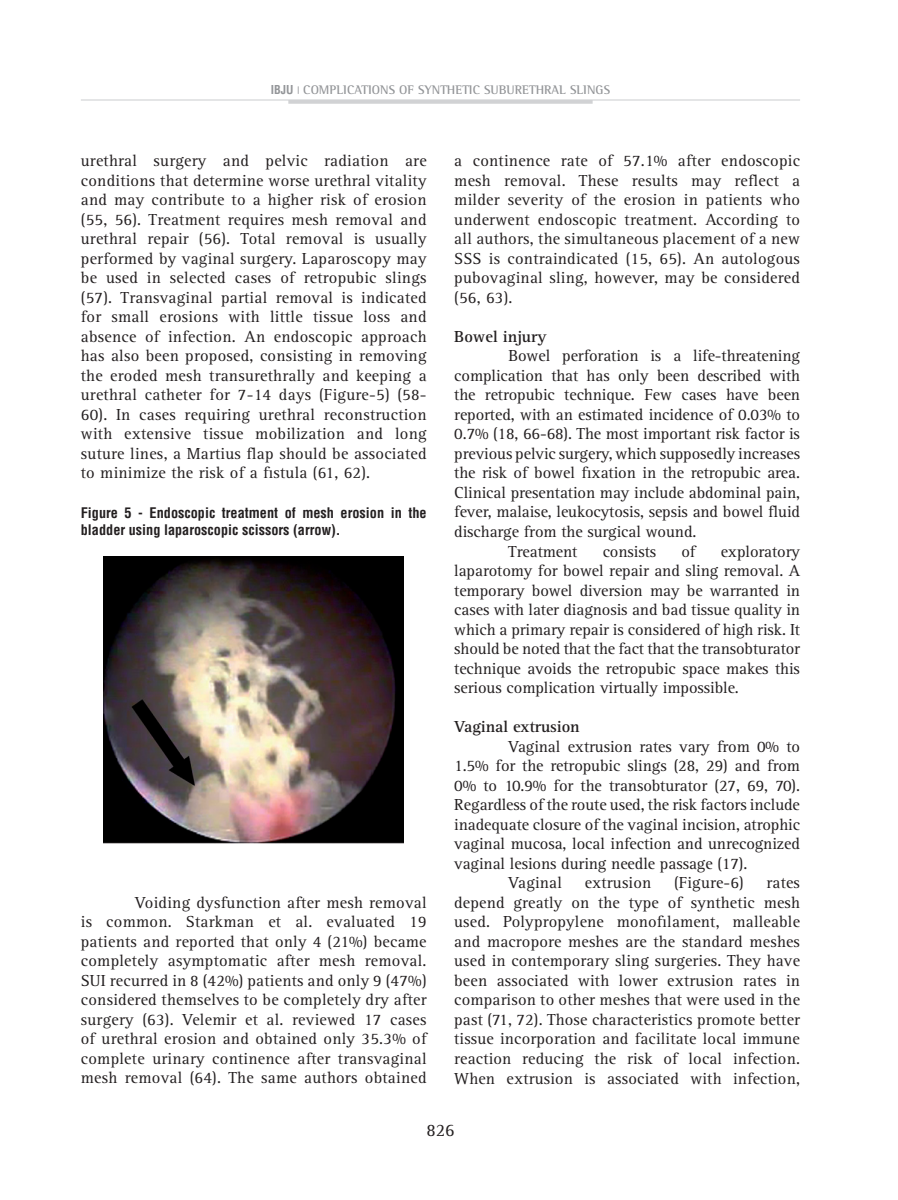
<style>
.page{position:relative;width:898px;height:1200px;background:#fff}
.page>*{position:absolute;margin:0;border:0;box-sizing:border-box;transform-origin:0 0}
.t1{font:18px "Rotis Serif";color:#231f20}
.t2{font:16.5px/19.5px "Rotis Serif";letter-spacing:-.005em;color:#231f20;text-align:justify}
.t3{font:700 16.5px "Rotis Serif";letter-spacing:-.005em;color:#231f20}
.t4{font:700 condensed 14.25px/17.1px "Helvetica";color:#231f20}
.t5{font:700 12.75px "Rotis Semi Serif";color:#939598}
.s1{font-family:"Helvetica";font-stretch:condensed;font-size:12px}
</style>
<div class="page">
<hr style="left:81px;top:99px;width:718px;height:2px;background:#dcdddf">
<hr style="left:288px;top:100px;width:304px;height:4px;background:#d1d2d4">
<img style="left:103px;top:556px;width:300px;height:287px">
<p class="t5" style="left:270px;top:82px;width:341px"><span class="s1">ibju</span> <sup>|</sup> COMPLICATIONS OF SYNTHETIC SUBURETHRAL SLINGS</p>
<p class="t2" style="left:81px;top:151px;width:347px">urethral surgery and pelvic radiation are conditions that determine worse urethral vitality and may contribute to a higher risk of erosion (55, 56). Treatment requires mesh removal and urethral repair (56). Total removal is usually performed by vaginal surgery. Laparoscopy may be used in selected cases of retropubic slings (57). Transvaginal partial removal is indicated for small erosions with little tissue loss and absence of infection. An endoscopic approach has also been proposed, consisting in removing the eroded mesh transurethrally and keeping a urethral catheter for 7-14 days (Figure-5) (58- 60). In cases requiring urethral reconstruction with extensive tissue mobilization and long suture lines, a Martius flap should be associated to minimize the risk of a fistula (61, 62).</p>
<p class="t4" style="left:81px;top:504px;width:347px">Figure 5 - Endoscopic treatment of mesh erosion in the bladder using laparoscopic scissors (arrow).</p>
<p class="t2" style="left:81px;top:892px;width:347px;text-indent:54px">Voiding dysfunction after mesh removal is common. Starkman et al. evaluated 19 patients and reported that only 4 (21%) became completely asymptomatic after mesh removal.<br>SUI recurred in 8 (42%) patients and only 9 (47%) considered themselves to be completely dry after surgery (63). Velemir et al. reviewed 17 cases of urethral erosion and obtained only 35.3% of complete urinary continence after transvaginal mesh removal (64). The same authors obtained</p>
<p class="t2" style="left:454px;top:151px;width:347px">a continence rate of 57.1% after endoscopic mesh removal. These results may reflect a milder severity of the erosion in patients who underwent endoscopic treatment. According to all authors, the simultaneous placement of a new SSS is contraindicated (15, 65). An autologous pubovaginal sling, however, may be considered (56, 63).</p>
<p class="t3" style="left:454px;top:326px;width:94px">Bowel injury</p>
<p class="t2" style="left:508px;top:346px;width:293px">Bowel perforation is a life-threatening</p>
<p class="t2" style="left:454px;top:366px;width:347px">complication that has only been described with</p>
<p class="t2" style="left:454px;top:385px;width:347px">the retropubic technique. Few cases have been</p>
<p class="t2" style="left:454px;top:405px;width:347px">reported, with an estimated incidence of 0.03% to</p>
<p class="t2" style="left:454px;top:424px;width:347px">0.7% (18, 66-68). The most important risk factor is</p>
<p class="t2" style="left:454px;top:444px;width:347px">previous pelvic surgery, which supposedly increases</p>
<p class="t2" style="left:454px;top:463px;width:347px">the risk of bowel fixation in the retropubic area.</p>
<p class="t2" style="left:454px;top:483px;width:347px">Clinical presentation may include abdominal pain,</p>
<p class="t2" style="left:454px;top:502px;width:347px">fever, malaise, leukocytosis, sepsis and bowel fluid</p>
<p class="t2" style="left:454px;top:522px;width:244px">discharge from the surgical wound.</p>
<p class="t2" style="left:508px;top:541px;width:71px">Treatment</p>
<p class="t2" style="left:602px;top:541px;width:55px">consists</p>
<p class="t2" style="left:681px;top:541px;width:15px">of</p>
<p class="t2" style="left:454px;top:541px;width:347px;text-indent:266px">exploratory laparotomy for bowel repair and sling removal. A temporary bowel diversion may be warranted in cases with later diagnosis and bad tissue quality in which a primary repair is considered of high risk. It should be noted that the fact that the transobturator technique avoids the retropubic space makes this serious complication virtually impossible.</p>
<p class="t3" style="left:454px;top:716px;width:127px">Vaginal extrusion</p>
<p class="t2" style="left:508px;top:736px;width:293px">Vaginal extrusion rates vary from 0% to</p>
<p class="t2" style="left:454px;top:756px;width:347px">1.5% for the retropubic slings (28, 29) and from</p>
<p class="t2" style="left:454px;top:775px;width:347px">0% to 10.9% for the transobturator (27, 69, 70).</p>
<p class="t2" style="left:454px;top:795px;width:347px">Regardless of the route used, the risk factors include</p>
<p class="t2" style="left:454px;top:814px;width:347px">inadequate closure of the vaginal incision, atrophic</p>
<p class="t2" style="left:454px;top:834px;width:347px">vaginal mucosa, local infection and unrecognized</p>
<p class="t2" style="left:454px;top:853px;width:294px">vaginal lesions during needle passage (17).</p>
<p class="t2" style="left:508px;top:873px;width:55px">Vaginal</p>
<p class="t2" style="left:584px;top:873px;width:68px">extrusion</p>
<p class="t2" style="left:673px;top:873px;width:71px">(Figure-6)</p>
<p class="t2" style="left:454px;top:873px;width:347px;text-indent:312px">rates depend greatly on the type of synthetic mesh used. Polypropylene monofilament, malleable and macropore meshes are the standard meshes used in contemporary sling surgeries. They have been associated with lower extrusion rates in comparison to other meshes that were used in the past (71, 72). Those characteristics promote better tissue incorporation and facilitate local immune reaction reducing the risk of local infection.<br>When extrusion is associated with infection,</p>
<p class="t1" style="left:426px;top:1119px;width:30px">826</p>
</div>
